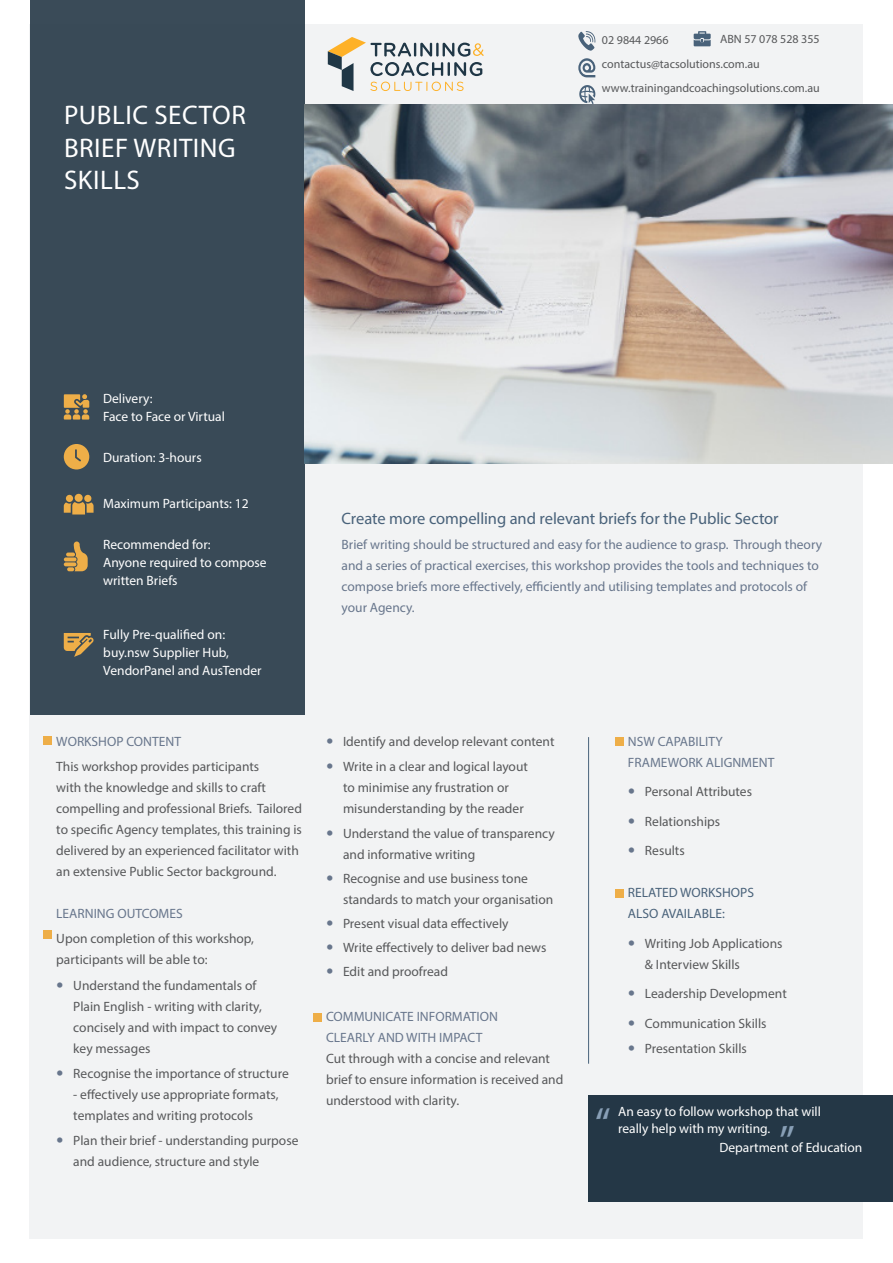
<style>
.page{position:relative;width:893px;height:1263px;background:#fff}
.page>*{position:absolute;margin:0;border:0;box-sizing:border-box;transform-origin:0 0}
._01_Body{font:45px "Myriad Pro";color:#889fb6}
.t1{font:27px/32.4px "Myriad Pro";letter-spacing:.02em;color:#fff}
._02_heading{font:16.5px "Myriad Pro";letter-spacing:-.005em;color:#49627a}
.t2{font:13.5px/21px "Myriad Pro";color:#57585a}
._05_Intro{font:13.5px/21px "Myriad Pro";color:#68768c}
._01_Body-2{font:13.5px/18px "Myriad Pro";color:#fff}
.t3{font:13.5px/21px "Myriad Pro";color:#49627a}
._01_Body-3{font:12px/24px "Myriad Pro";color:#57585a}
</style>
<div class="page">
<div style="left:30px;top:24px;width:833px;height:1215px;background:#f2f3f4"></div>
<div style="left:30px;top:0;width:275px;height:714px;background:#394a57"></div>
<div style="left:588px;top:1095px;width:305px;height:106px;background:#243746"></div>
<svg style="left:64px;top:495px;width:30px;height:19px"></svg>
<svg style="left:66px;top:541px;width:22px;height:30px"></svg>
<svg style="left:64px;top:444px;width:25px;height:25px"></svg>
<svg style="left:64px;top:394px;width:25px;height:26px"></svg>
<div style="left:43px;top:930px;width:9px;height:8px;background:#eeae48"></div>
<div style="left:43px;top:736px;width:9px;height:9px;background:#eeae48"></div>
<hr style="left:588px;top:737px;width:1px;height:327px;background:#49627a">
<svg style="left:64px;top:633px;width:30px;height:24px"></svg>
<div style="left:314px;top:1013px;width:8px;height:8px;background:#eeae48"></div>
<div style="left:615px;top:737px;width:9px;height:9px;background:#eeae48"></div>
<div style="left:615px;top:889px;width:9px;height:9px;background:#eeae48"></div>
<img style="left:305px;top:104px;width:587px;height:359px">
<svg style="left:579px;top:85px;width:16px;height:19px"></svg>
<svg style="left:578px;top:58px;width:17px;height:19px"></svg>
<svg style="left:578px;top:31px;width:18px;height:20px"></svg>
<svg style="left:694px;top:31px;width:17px;height:15px"></svg>
<svg style="left:328px;top:37px;width:156px;height:54px"></svg>
<p class="t1" style="left:64px;top:99px;width:183px">PUBLIC SECTOR<br>BRIEF WRITING<br>SKILLS</p>
<p class="_01_Body-3" style="left:720px;top:27px;width:101px">ABN 57 078 528 355</p>
<p class="_01_Body-3" style="left:602px;top:28px;width:219px">02 9844 2966 contactus@tacsolutions.com.au www.trainingandcoachingsolutions.com.au</p>
<p class="_01_Body-2" style="left:103px;top:389px;width:123px">Delivery:<br>Face to Face or Virtual</p>
<p class="_01_Body-2" style="left:103px;top:448px;width:100px">Duration: 3-hours</p>
<p class="_01_Body-2" style="left:103px;top:494px;width:147px">Maximum Participants: 12</p>
<p class="_01_Body-2" style="left:103px;top:535px;width:165px">Recommended for:<br>Anyone required to compose written Briefs</p>
<p class="_01_Body-2" style="left:103px;top:625px;width:160px">Fully Pre-qualified on: buy.nsw Supplier Hub,<br>VendorPanel and AusTender</p>
<p class="_05_Intro" style="left:56px;top:730px;width:126px">WORKSHOP CONTENT</p>
<p class="t2" style="left:56px;top:755px;width:247px">This workshop provides participants<br>with the knowledge and skills to craft compelling and professional Briefs. Tailored to specific Agency templates, this training is delivered by an experienced facilitator with an extensive Public Sector background.</p>
<p class="_05_Intro" style="left:56px;top:903px;width:128px">LEARNING OUTCOMES</p>
<p class="t2" style="left:56px;top:928px;width:199px">Upon completion of this workshop, participants will be able to:</p>
<p class="t2" style="left:73px;top:974px;width:205px">Understand the fundamentals of<br>Plain English - writing with clarity, concisely and with impact to convey key messages</p>
<p class="t2" style="left:73px;top:1062px;width:217px">Recognise the importance of structure</p>
<p class="t2" style="left:73px;top:1083px;width:207px">- effectively use appropriate formats, templates and writing protocols</p>
<p class="t2" style="left:73px;top:1130px;width:227px">Plan their brief - understanding purpose and audience, structure and style</p>
<p class="_02_heading" style="left:342px;top:508px;width:439px">Create more compelling and relevant briefs for the Public Sector</p>
<p class="_05_Intro" style="left:342px;top:534px;width:482px">Brief writing should be structured and easy for the audience to grasp. Through theory and a series of practical exercises, this workshop provides the tools and techniques to compose briefs more effectively, efficiently and utilising templates and protocols of your Agency.</p>
<p class="t2" style="left:343px;top:730px;width:213px">Identify and develop relevant content</p>
<p class="t2" style="left:343px;top:755px;width:186px">Write in a clear and logical layout to minimise any frustration or misunderstanding by the reader</p>
<p class="t2" style="left:343px;top:823px;width:213px">Understand the value of transparency and informative writing</p>
<p class="t2" style="left:343px;top:868px;width:212px">Recognise and use business tone standards to match your organisation</p>
<p class="t2" style="left:343px;top:913px;width:167px">Present visual data effectively</p>
<p class="t2" style="left:343px;top:937px;width:205px">Write effectively to deliver bad news</p>
<p class="t2" style="left:343px;top:961px;width:107px">Edit and proofread</p>
<p class="_05_Intro" style="left:326px;top:1006px;width:174px">COMMUNICATE INFORMATION<br>CLEARLY AND WITH IMPACT</p>
<p class="t2" style="left:326px;top:1048px;width:239px">Cut through with a concise and relevant brief to ensure information is received and understood with clarity.</p>
<p class="_05_Intro" style="left:628px;top:730px;width:148px">NSW CAPABILITY<br>FRAMEWORK ALIGNMENT</p>
<p class="t2" style="left:645px;top:781px;width:109px">Personal Attributes</p>
<p class="t2" style="left:645px;top:810px;width:77px">Relationships</p>
<p class="t2" style="left:645px;top:840px;width:41px">Results</p>
<p class="t3" style="left:628px;top:882px;width:128px">RELATED WORKSHOPS<br>ALSO AVAILABLE:</p>
<p class="t2" style="left:645px;top:932px;width:139px">Writing Job Applications &amp; Interview Skills</p>
<p class="t2" style="left:645px;top:983px;width:143px">Leadership Development</p>
<p class="t2" style="left:645px;top:1012px;width:123px">Communication Skills</p>
<p class="t2" style="left:645px;top:1038px;width:103px">Presentation Skills</p>
<p class="_01_Body" style="left:595px;top:1096px;width:17px">“</p>
<p class="_01_Body-2" style="left:618px;top:1103px;width:204px;line-height:16.5px">An easy to follow workshop that will really help with my writing.</p>
<p class="_01_Body-2" style="left:719px;top:1138px;width:144px">Department of Education</p>
<p class="_01_Body" style="left:795px;top:1149px;width:17px;rotate:-180deg">“</p>
</div>
